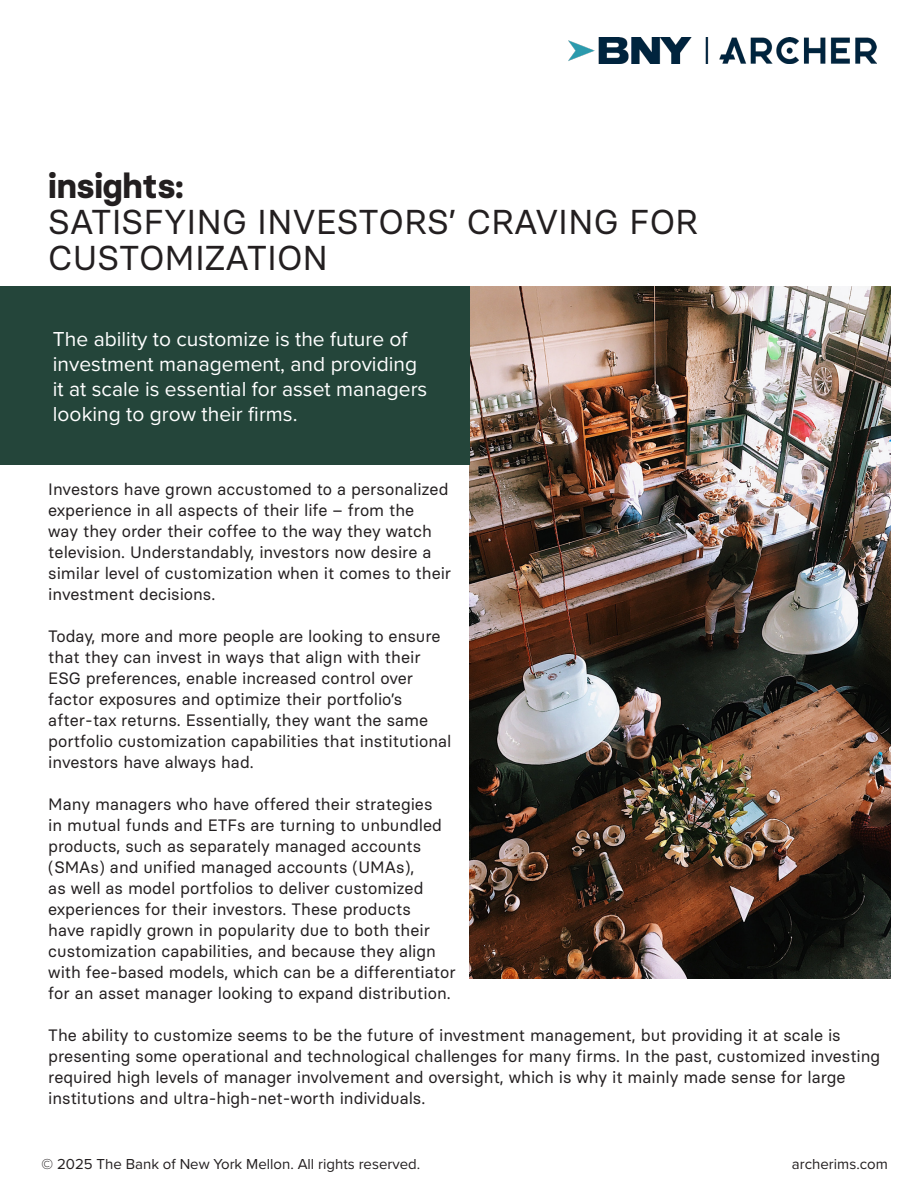
<style>
.page{position:relative;width:918px;height:1188px;background:#fff}
.page>*{position:absolute;margin:0;border:0;box-sizing:border-box;transform-origin:0 0}
.t1{font:34.5px/36px "Basier Circle";color:#231f20}
.t2{font:700 34.5px "Basier Circle";color:#231f20}
.t3{font:21px/25.2px "Proxima Nova";color:#fff}
.t4{font:16.5px/21px "Basier Circle";color:#231f20}
.t5{font:15px "Proxima Nova";color:#231f20}
</style>
<div class="page">
<img style="left:470px;top:286px;width:421px;height:692px">
<div style="left:0;top:286px;width:470px;height:178px;background:#24453a"></div>
<img style="left:569px;top:37px;width:308px;height:27px">
<p class="t2" style="left:48px;top:164px;width:137px">insights:</p>
<p class="t1" style="left:48px;top:203px;width:652px">SATISFYING INVESTORS’ CRAVING FOR<br>CUSTOMIZATION</p>
<p class="t3" style="left:53px;top:325px;width:376px">The ability to customize is the future of investment management, and providing it at scale is essential for asset managers looking to grow their firms.</p>
<p class="t4" style="left:48px;top:478px;width:405px">Investors have grown accustomed to a personalized experience in all aspects of their life – from the<br>way they order their coffee to the way they watch television. Understandably, investors now desire a similar level of customization when it comes to their investment decisions.</p>
<p class="t4" style="left:48px;top:625px;width:405px">Today, more and more people are looking to ensure that they can invest in ways that align with their ESG preferences, enable increased control over factor exposures and optimize their portfolio’s after-tax returns. Essentially, they want the same portfolio customization capabilities that institutional investors have always had.</p>
<p class="t4" style="left:48px;top:793px;width:409px">Many managers who have offered their strategies<br>in mutual funds and ETFs are turning to unbundled products, such as separately managed accounts (SMAs) and unified managed accounts (UMAs),<br>as well as model portfolios to deliver customized experiences for their investors. These products<br>have rapidly grown in popularity due to both their customization capabilities, and because they align with fee-based models, which can be a differentiator for an asset manager looking to expand distribution.</p>
<p class="t4" style="left:48px;top:1024px;width:833px">The ability to customize seems to be the future of investment management, but providing it at scale is presenting some operational and technological challenges for many firms. In the past, customized investing required high levels of manager involvement and oversight, which is why it mainly made sense for large institutions and ultra-high-net-worth individuals.</p>
<p class="t5" style="left:42px;top:1152px;width:380px">© 2025 The Bank of New York Mellon. All rights reserved.</p>
<p class="t5" style="left:792px;top:1152px;width:97px">archerims.com</p>
</div>
